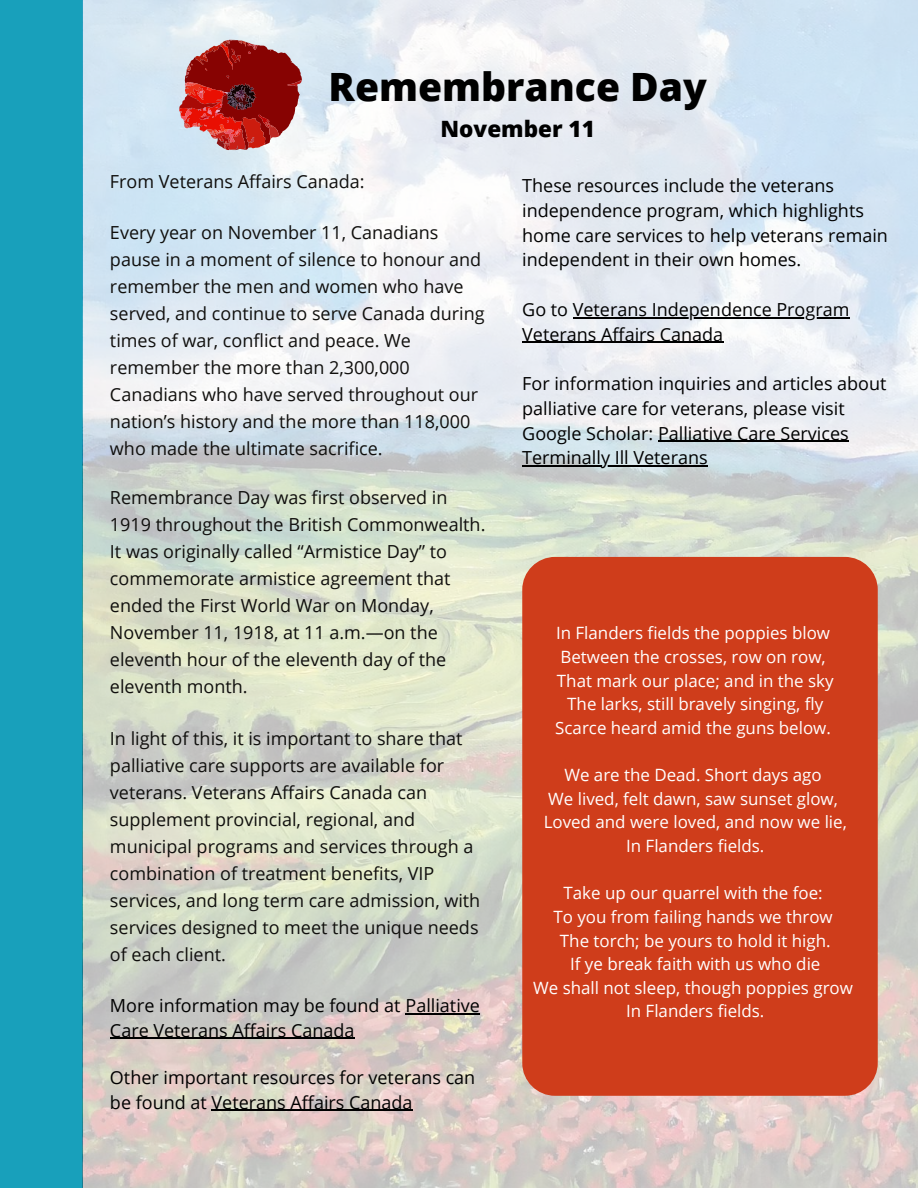
<style>
.page{position:relative;width:918px;height:1188px;background:#fff}
.page>*{position:absolute;margin:0;border:0;box-sizing:border-box;transform-origin:0 0}
.t1{font:800 39px "Open Sans";color:#000}
.t2{font:800 22.5px "Open Sans";color:#000}
.t3{font:18px/27px "Open Sans";color:#100f0d}
.t4{font:18px/24.8px "Open Sans";color:#000}
.t5{font:16.95px/23.7px "Open Sans";color:#fff;text-align:center}
</style>
<div class="page">
<div style="left:0;top:0;width:82px;height:1188px;background:#18a0bb"></div>
<img style="left:83px;top:0;width:835px;height:1188px">
<hr style="left:406px;top:1013px;width:74px;height:1px;background:#000">
<hr style="left:110px;top:1038px;width:245px;height:1px;background:#000">
<hr style="left:212px;top:1110px;width:201px;height:1px;background:#000">
<svg style="left:179px;top:40px;width:123px;height:111px;background:#af4a4a"></svg>
<div style="left:522px;top:557px;width:356px;height:539px;background:#cf3d1b;border-radius:33px"></div>
<hr style="left:573px;top:317px;width:277px;height:1px;background:#000">
<hr style="left:522px;top:342px;width:201px;height:1px;background:#000">
<hr style="left:658px;top:441px;width:191px;height:1px;background:#000">
<hr style="left:522px;top:466px;width:186px;height:1px;background:#000">
<h1 class="t1" style="left:329px;top:60px;width:380px">Remembrance Day</h1>
<p class="t2" style="left:441px;top:113px;width:156px">November 11</p>
<p class="t3" style="left:110px;top:168px;width:256px">From Veterans Affairs Canada:</p>
<p class="t3" style="left:110px;top:218px;width:376px">Every year on November 11, Canadians pause in a moment of silence to honour and remember the men and women who have served, and continue to serve Canada during times of war, conflict and peace. We remember the more than 2,300,000<br>Canadians who have served throughout our nation’s history and the more than 118,000 who made the ultimate sacrifice.</p>
<p class="t3" style="left:110px;top:484px;width:377px">Remembrance Day was first observed in 1919 throughout the British Commonwealth.<br>It was originally called “Armistice Day” to commemorate armistice agreement that ended the First World War on Monday, November 11, 1918, at 11 a.m.—on the eleventh hour of the eleventh day of the eleventh month.</p>
<p class="t3" style="left:110px;top:725px;width:372px">In light of this, it is important to share that palliative care supports are available for veterans. Veterans Affairs Canada can supplement provincial, regional, and municipal programs and services through a combination of treatment benefits, VIP services, and long term care admission, with services designed to meet the unique needs of each client.</p>
<p class="t4" style="left:110px;top:992px;width:371px">More information may be found at Palliative<br>Care Veterans Affairs Canada</p>
<p class="t4" style="left:110px;top:1064px;width:367px">Other important resources for veterans can be found at Veterans Affairs Canada</p>
<p class="t4" style="left:522px;top:173px;width:367px">These resources include the veterans independence program, which highlights home care services to help veterans remain independent in their own homes.</p>
<p class="t4" style="left:522px;top:297px;width:329px">Go to Veterans Independence Program<br>Veterans Affairs Canada</p>
<p class="t4" style="left:522px;top:371px;width:366px">For information inquiries and articles about palliative care for veterans, please visit Google Scholar: Palliative Care Services Terminally Ill Veterans</p>
<p class="t5" style="left:555px;top:621px;width:280px">In Flanders fields the poppies blow Between the crosses, row on row, That mark our place; and in the sky The larks, still bravely singing, fly Scarce heard amid the guns below.</p>
<p class="t5" style="left:544px;top:763px;width:305px">We are the Dead. Short days ago<br>We lived, felt dawn, saw sunset glow,<br>Loved and were loved, and now we lie,<br>In Flanders fields.</p>
<p class="t5" style="left:533px;top:881px;width:321px">Take up our quarrel with the foe:<br>To you from failing hands we throw<br>The torch; be yours to hold it high.<br>If ye break faith with us who die<br>We shall not sleep, though poppies grow<br>In Flanders fields.</p>
</div>
